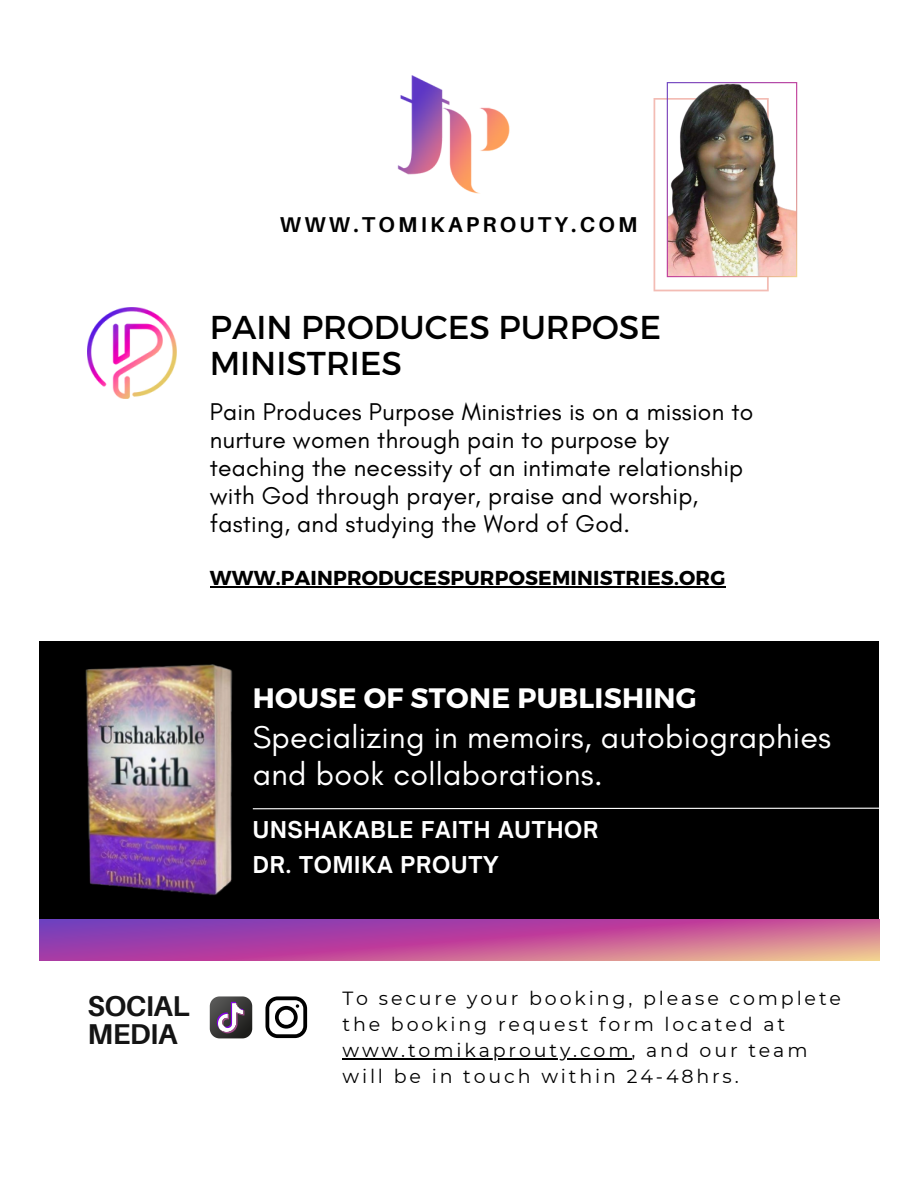
<style>
.page{position:relative;width:918px;height:1188px;background:#fff}
.page>*{position:absolute;margin:0;border:0;box-sizing:border-box;transform-origin:0 0}
.t1{font:33px/35.5px "Montserrat";color:#000}
.t2{font:32.25px/36.3px "Glacial Indifference";letter-spacing:.01em;color:#fff}
.t3{font:700 28.65px/28.2px "Aileron";letter-spacing:-.02em;color:#141414}
.t4{font:700 28.05px "Montserrat";letter-spacing:.01em;color:#fff}
.t5{font:24.6px/28.2px "Glacial Indifference";letter-spacing:.01em;color:#000}
.t6{font:700 22.2px "Open Sauce One";letter-spacing:.035em;color:#fff}
.t7{font:700 21.45px "Aileron";letter-spacing:.15em;color:#000}
.t8{font:700 20.1px "Montserrat";letter-spacing:.01em;color:#000}
.t9{font:19.05px/25.8px "Montserrat";letter-spacing:.15em;color:#000}
</style>
<div class="page">
<div style="left:39px;top:641px;width:840px;height:279px;background:#000"></div>
<svg style="left:307px;top:807px;width:572px;height:3px"></svg>
<img style="left:397px;top:75px;width:113px;height:119px">
<img style="left:39px;top:664px;width:268px;height:256px">
<img style="left:88px;top:307px;width:88px;height:91px">
<svg style="left:39px;top:920px;width:840px;height:40px;background:#b8559f"></svg>
<svg style="left:210px;top:996px;width:42px;height:42px"></svg>
<svg style="left:265px;top:996px;width:42px;height:42px"></svg>
<img style="left:654px;top:82px;width:143px;height:209px">
<hr style="left:210px;top:586px;width:516px;height:2px;background:#000">
<hr style="left:342px;top:1058px;width:289px;height:1px;background:#000">
<p class="t7" style="left:280px;top:211px;width:359px">WWW.TOMIKAPROUTY.COM</p>
<p class="t1" style="left:210px;top:308px;width:453px">PAIN PRODUCES PURPOSE<br>MINISTRIES</p>
<p class="t5" style="left:210px;top:397px;width:545px">Pain Produces Purpose Ministries is on a mission to nurture women through pain to purpose by teaching the necessity of an intimate relationship with God through prayer, praise and worship, fasting, and studying the Word of God.</p>
<p class="t8" style="left:210px;top:565px;width:517px">WWW.PAINPRODUCESPURPOSEMINISTRIES.ORG</p>
<p class="t4" style="left:253px;top:680px;width:445px">HOUSE OF STONE PUBLISHING</p>
<p class="t2" style="left:253px;top:719px;width:580px">Specializing in memoirs, autobiographies and book collaborations.</p>
<p class="t6" style="left:253px;top:816px;width:347px">UNSHAKABLE FAITH AUTHOR</p>
<p class="t6" style="left:253px;top:851px;width:247px">DR. TOMIKA PROUTY</p>
<p class="t3" style="left:88px;top:991px;width:104px">SOCIAL<br>MEDIA</p>
<p class="t9" style="left:342px;top:985px;width:500px">To secure your booking, please complete the booking request form located at www.tomikaprouty.com, and our team will be in touch within 24-48hrs.</p>
</div>
